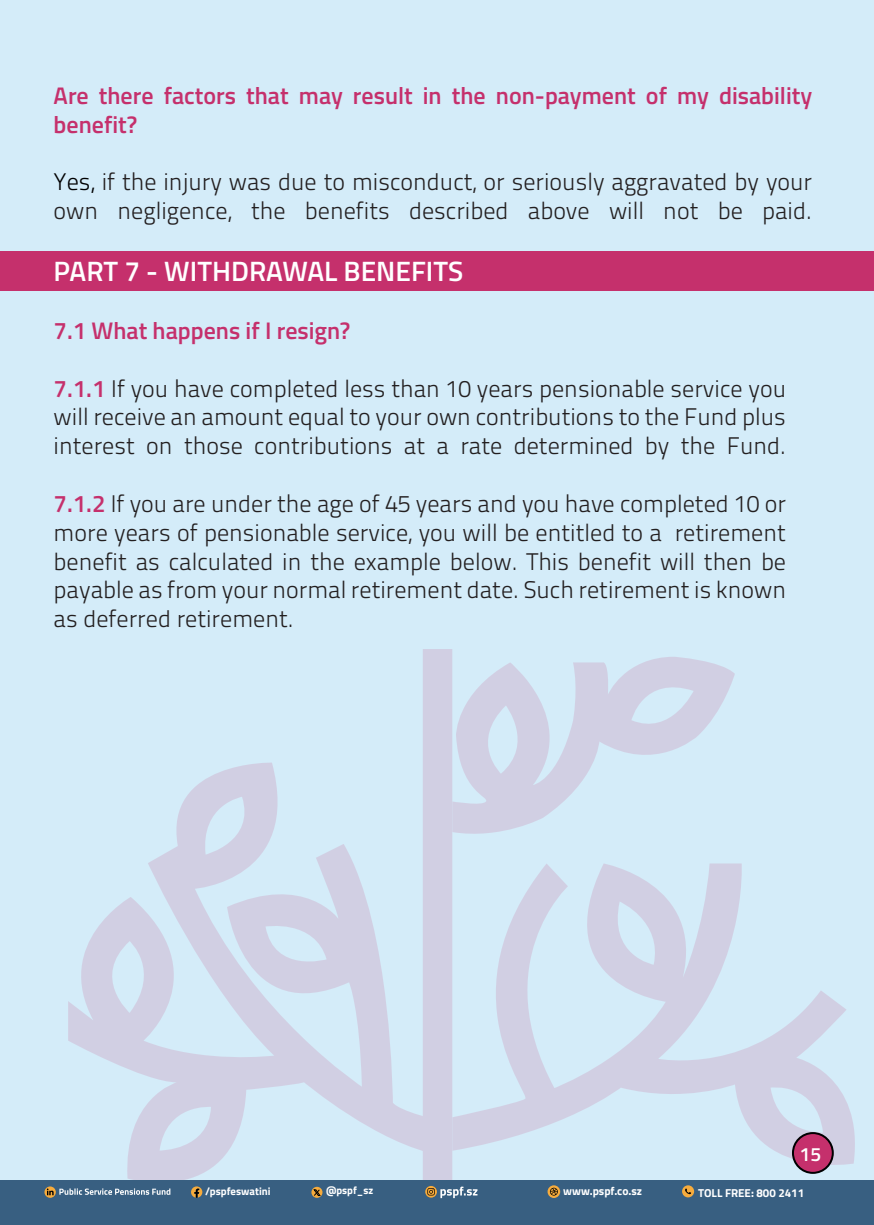
<style>
.page{position:relative;width:874px;height:1225px;background:#fff}
.page>*{position:absolute;margin:0;border:0;box-sizing:border-box;transform-origin:0 0}
.t1{font:600 28px "Titillium Web";color:#fff}
.t2{font:24px/28.8px "Titillium Text 22 L 250 wt";color:#231f20;text-align:justify}
.t3{font:600 24px/28.8px "Titillium Web";color:#c5306c}
.t4{font:600 19.2px "Titillium Web";color:#fff}
.t5{font:700 11.6px "Titillium Web";color:#fff}
.t6{font:700 10.8px "Titillium Web";color:#fff}
.t7{font:700 10.6px "Titillium Web";color:#fff}
.s1{color:#000001}
.s2{font-family:"Titillium Web";font-weight:600;color:#c5306c}
</style>
<div class="page">
<div style="left:0;top:0;width:873px;height:1225px;background:#d4ecf9"></div>
<div style="left:0;top:251px;width:873px;height:40px;background:#c5306c"></div>
<div style="left:423px;top:649px;width:29px;height:531px;background:#d1cfe3"></div>
<svg style="left:443px;top:863px;width:411px;height:317px"></svg>
<svg style="left:68px;top:760px;width:371px;height:420px"></svg>
<svg style="left:452px;top:657px;width:282px;height:177px"></svg>
<div style="left:792px;top:1133px;width:40px;height:39px;background:#c5306c;border-radius:50%"></div>
<div style="left:791px;top:1132px;width:42px;height:41px;border:2px solid #000001;border-radius:50%"></div>
<div style="left:0;top:1180px;width:873px;height:45px;background:#385f81"></div>
<svg style="left:191px;top:1186px;width:11px;height:11px"></svg>
<svg style="left:425px;top:1186px;width:11px;height:11px"></svg>
<svg style="left:427px;top:1188px;width:7px;height:7px"></svg>
<svg style="left:44px;top:1186px;width:12px;height:11px"></svg>
<svg style="left:47px;top:1188px;width:7px;height:7px"></svg>
<img style="left:440px;top:1186px;width:37px;height:12px">
<img style="left:59px;top:1188px;width:111px;height:6px">
<svg style="left:311px;top:1186px;width:11px;height:11px"></svg>
<svg style="left:313px;top:1189px;width:8px;height:7px"></svg>
<svg style="left:547px;top:1185px;width:13px;height:13px"></svg>
<svg style="left:549px;top:1187px;width:8px;height:8px"></svg>
<svg style="left:681px;top:1185px;width:12px;height:12px"></svg>
<svg style="left:684px;top:1188px;width:6px;height:6px"></svg>
<p class="t3" style="left:54px;top:80px;width:759px">Are there factors that may result in the non-payment of my disability benefit?</p>
<p class="t2" style="left:54px;top:166px;width:759px"><span class="s1">Yes,</span> if the injury was due to misconduct, or seriously aggravated by your own negligence, the benefits described above will not be paid.</p>
<p class="t1" style="left:54px;top:251px;width:411px">PART 7 - WITHDRAWAL BENEFITS</p>
<p class="t3" style="left:54px;top:315px;width:298px">7.1 What happens if I resign?</p>
<p class="t2" style="left:54px;top:372px;width:733px"><span class="s2">7.1.1</span> If you have completed less than 10 years pensionable service you will receive an amount equal to your own contributions to the Fund plus interest on those contributions at a rate determined by the Fund.</p>
<p class="t2" style="left:54px;top:488px;width:733px"><span class="s2">7.1.2</span> If you are under the age of 45 years and you have completed 10 or more years of pensionable service, you will be entitled to a retirement benefit as calculated in the example below. This benefit will then be payable as from your normal retirement date. Such retirement is known as deferred retirement.</p>
<p class="t4" style="left:799px;top:1139px;width:23px">15</p>
<p class="t6" style="left:205px;top:1182px;width:67px">/pspfeswatini</p>
<p class="t7" style="left:326px;top:1182px;width:49px">@pspf_sz</p>
<p class="t5" style="left:563px;top:1182px;width:80px">www.pspf.co.sz</p>
<p class="t5" style="left:697px;top:1184px;width:107px">TOLL FREE: 800 2411</p>
</div>
